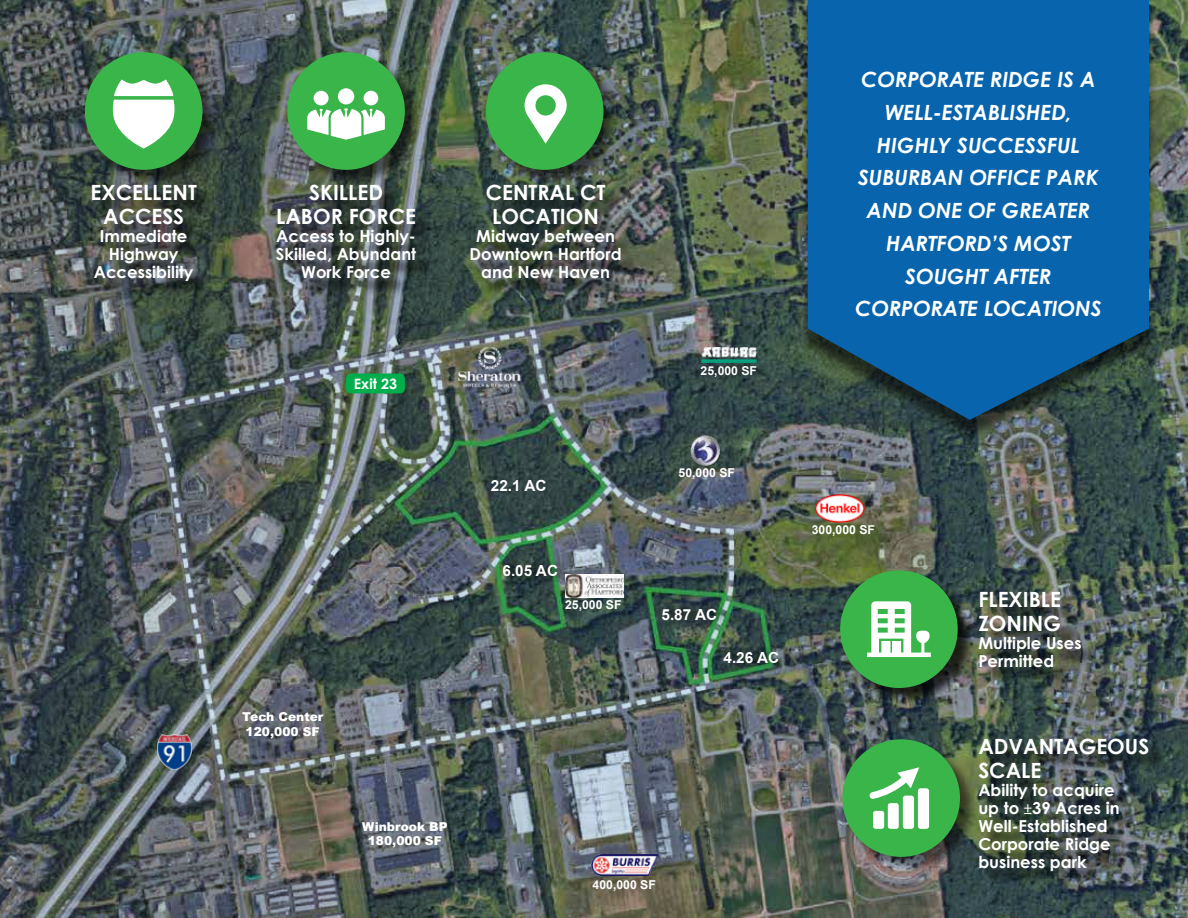
<style>
.page{position:relative;width:1188px;height:918px;background:#fff}
.page>*{position:absolute;margin:0;border:0;box-sizing:border-box;transform-origin:0 0}
.t1{font:italic 700 21px/32.8px "Century Gothic";color:#fff;text-align:center}
.t2{font:700 21px/24px "Century Gothic";color:#fff;text-align:center}
.t3{font:700 16.5px/18px "Century Gothic";color:#fff;text-align:center}
.t4{font:700 15.3px "Arial";color:#fff}
.t5{font:700 14.25px "Century Gothic";color:#fff}
.t6{font:700 12.3px "Arial";color:#fff}
.t7{font:900 12.3px/14.7px "Arial";color:#fff;text-align:center}
.s1{font-family:"Proxima Nova";font-weight:500}
</style>
<div class="page">
<img style="left:0;top:0;width:1188px;height:918px">
<img style="left:158px;top:735px;width:34px;height:34px">
<div style="left:500px;top:558px;width:71px;height:27px;background:#000;opacity:.75"></div>
<div style="left:660px;top:601px;width:70px;height:27px;background:#000;opacity:.75"></div>
<div style="left:721px;top:644px;width:71px;height:28px;background:#000;opacity:.75"></div>
<img style="left:815px;top:494px;width:50px;height:28px">
<img style="left:690px;top:435px;width:31px;height:31px">
<img style="left:459px;top:346px;width:62px;height:42px">
<img style="left:565px;top:574px;width:58px;height:23px">
<img style="left:702px;top:348px;width:54px;height:10px">
<div style="left:699px;top:358px;width:71px;height:28px;background:#000;opacity:.75"></div>
<img style="left:592px;top:855px;width:66px;height:21px">
<div style="left:346px;top:374px;width:59px;height:19px;background:#00ae4b;border-radius:5px"></div>
<div style="left:841px;top:572px;width:134px;height:134px;background:#000;opacity:.75"></div>
<div style="left:840px;top:570px;width:118px;height:118px;background:#39b54a;border-radius:50%"></div>
<svg style="left:867px;top:601px;width:64px;height:56px"></svg>
<div style="left:799px;top:4px;width:359px;height:438px;background:#000;opacity:.55"></div>
<svg style="left:808px;top:0;width:341px;height:420px;background:#0b60a0"></svg>
<div style="left:981px;top:594px;width:118px;height:92px;background:#000;opacity:.85"></div>
<div style="left:94px;top:187px;width:120px;height:112px;background:#000;opacity:.85"></div>
<div style="left:279px;top:188px;width:155px;height:108px;background:#000;opacity:.85"></div>
<div style="left:473px;top:188px;width:166px;height:109px;background:#000;opacity:.85"></div>
<div style="left:981px;top:741px;width:186px;height:148px;background:#000;opacity:.85"></div>
<div style="left:86px;top:54px;width:134px;height:133px;background:#000;opacity:.55"></div>
<div style="left:85px;top:52px;width:117px;height:118px;background:#39b54a;border-radius:50%"></div>
<svg style="left:112px;top:79px;width:63px;height:70px"></svg>
<div style="left:289px;top:54px;width:133px;height:133px;background:#000;opacity:.55"></div>
<div style="left:287px;top:52px;width:118px;height:118px;background:#39b54a;border-radius:50%"></div>
<svg style="left:307px;top:88px;width:78px;height:52px"></svg>
<div style="left:844px;top:741px;width:134px;height:134px;background:#000;opacity:.55"></div>
<div style="left:842px;top:739px;width:118px;height:118px;background:#39b54a;border-radius:50%"></div>
<div style="left:873px;top:811px;width:11px;height:18px;background:#fff;border-radius:3px"></div>
<div style="left:888px;top:803px;width:11px;height:26px;background:#fff;border-radius:3px"></div>
<div style="left:903px;top:796px;width:11px;height:33px;background:#fff;border-radius:3px"></div>
<div style="left:918px;top:788px;width:11px;height:41px;background:#fff;border-radius:3px"></div>
<svg style="left:869px;top:767px;width:50px;height:33px"></svg>
<div style="left:487px;top:54px;width:134px;height:133px;background:#000;opacity:.55"></div>
<div style="left:486px;top:52px;width:118px;height:118px;background:#39b54a;border-radius:50%"></div>
<svg style="left:525px;top:84px;width:42px;height:60px"></svg>
<p class="t2" style="left:91px;top:180px;width:108px">EXCELLENT<br>ACCESS</p>
<p class="t3" style="left:94px;top:226px;width:101px">Immediate<br>Highway<br>Accessibility</p>
<p class="t2" style="left:276px;top:180px;width:141px">SKILLED<br>LABOR FORCE</p>
<p class="t3" style="left:276px;top:226px;width:142px">Access to Highly-<br>Skilled, Abundant<br>Work Force</p>
<p class="t2" style="left:486px;top:180px;width:121px">CENTRAL CT<br>LOCATION</p>
<p class="t3" style="left:470px;top:226px;width:154px">Midway between<br>Downtown Hartford and New Haven</p>
<p class="t5" style="left:354px;top:373px;width:45px">Exit 23</p>
<p class="t7" style="left:242px;top:709px;width:83px;text-align:left">Tech Center<br>120,000 SF</p>
<p class="t7" style="left:362px;top:818px;width:87px">Winbrook BP<br>180,000 SF</p>
<p class="t4" style="left:491px;top:475px;width:57px">22.1 AC</p>
<p class="t4" style="left:503px;top:560px;width:57px">6.05 AC</p>
<p class="t6" style="left:565px;top:596px;width:58px">25,000 SF</p>
<p class="t6" style="left:701px;top:362px;width:58px">25,000 SF</p>
<p class="t6" style="left:679px;top:464px;width:58px">50,000 SF</p>
<p class="t4" style="left:662px;top:604px;width:57px">5.87 AC</p>
<p class="t4" style="left:724px;top:647px;width:57px">4.26 AC</p>
<p class="t6" style="left:593px;top:876px;width:65px">400,000 SF</p>
<p class="t1" style="left:855px;top:62px;width:248px">CORPORATE RIDGE IS A<br>WELL-ESTABLISHED,<br>HIGHLY SUCCESSFUL<br>SUBURBAN OFFICE PARK<br>AND ONE OF GREATER<br>HARTFORD’S MOST<br>SOUGHT AFTER<br>CORPORATE LOCATIONS</p>
<p class="t6" style="left:862px;top:297px;width:55px">Dinosaur</p>
<p class="t6" style="left:812px;top:521px;width:65px">300,000 SF</p>
<p class="t2" style="left:978px;top:587px;width:84px;text-align:left">FLEXIBLE<br>ZONING</p>
<p class="t3" style="left:978px;top:633px;width:105px;text-align:left">Multiple Uses<br>Permitted</p>
<p class="t2" style="left:978px;top:733px;width:172px;text-align:left">ADVANTAGEOUS<br>SCALE</p>
<p class="t3" style="left:978px;top:780px;width:143px;text-align:left">Ability to acquire up to <span class="s1">±</span>39 Acres in<br>Well-Established<br>Corporate Ridge business park</p>
</div>
